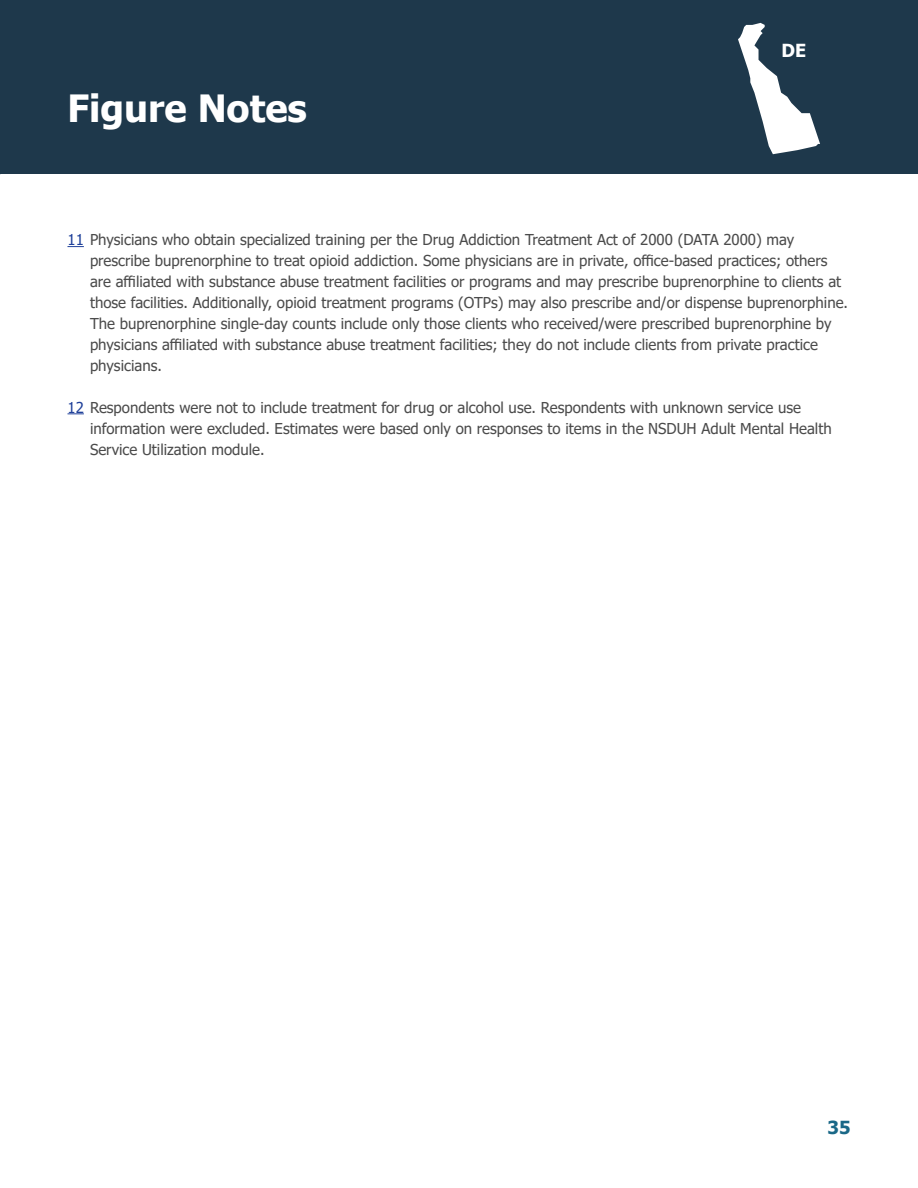
<style>
.page{position:relative;width:918px;height:1188px;background:#fff}
.page>*{position:absolute;margin:0;border:0;box-sizing:border-box;transform-origin:0 0}
.t1{font:700 37.5px "Tahoma";color:#fff}
.t2{font:700 18px "Tahoma";color:#1a6887}
.t3{font:700 18px "Tahoma";color:#fff}
.t4{font:15px/21px "Tahoma";color:#4b4b4b}
.s1{color:#20419a}
</style>
<div class="page">
<div style="left:0;top:0;width:918px;height:174px;background:#1e384b"></div>
<svg style="left:738px;top:23px;width:82px;height:131px"></svg>
<svg style="left:68px;top:246px;width:16px;height:1px"></svg>
<svg style="left:68px;top:413px;width:16px;height:1px"></svg>
<h1 class="t1" style="left:68px;top:82px;width:241px">Figure Notes</h1>
<p class="t3" style="left:782px;top:38px;width:26px">DE</p>
<p class="t4" style="left:90px;top:230px;width:760px;text-indent:-22px"><span class="s1">11</span> Physicians who obtain specialized training per the Drug Addiction Treatment Act of 2000 (DATA 2000) may prescribe buprenorphine to treat opioid addiction. Some physicians are in private, office-based practices; others are affiliated with substance abuse treatment facilities or programs and may prescribe buprenorphine to clients at those facilities. Additionally, opioid treatment programs (OTPs) may also prescribe and/or dispense buprenorphine.<br>The buprenorphine single-day counts include only those clients who received/were prescribed buprenorphine by physicians affiliated with substance abuse treatment facilities; they do not include clients from private practice physicians.</p>
<p class="t4" style="left:90px;top:398px;width:743px;text-indent:-22px"><span class="s1">12</span> Respondents were not to include treatment for drug or alcohol use. Respondents with unknown service use information were excluded. Estimates were based only on responses to items in the NSDUH Adult Mental Health<br>Service Utilization module.</p>
<p class="t2" style="left:828px;top:1115px;width:24px">35</p>
</div>
